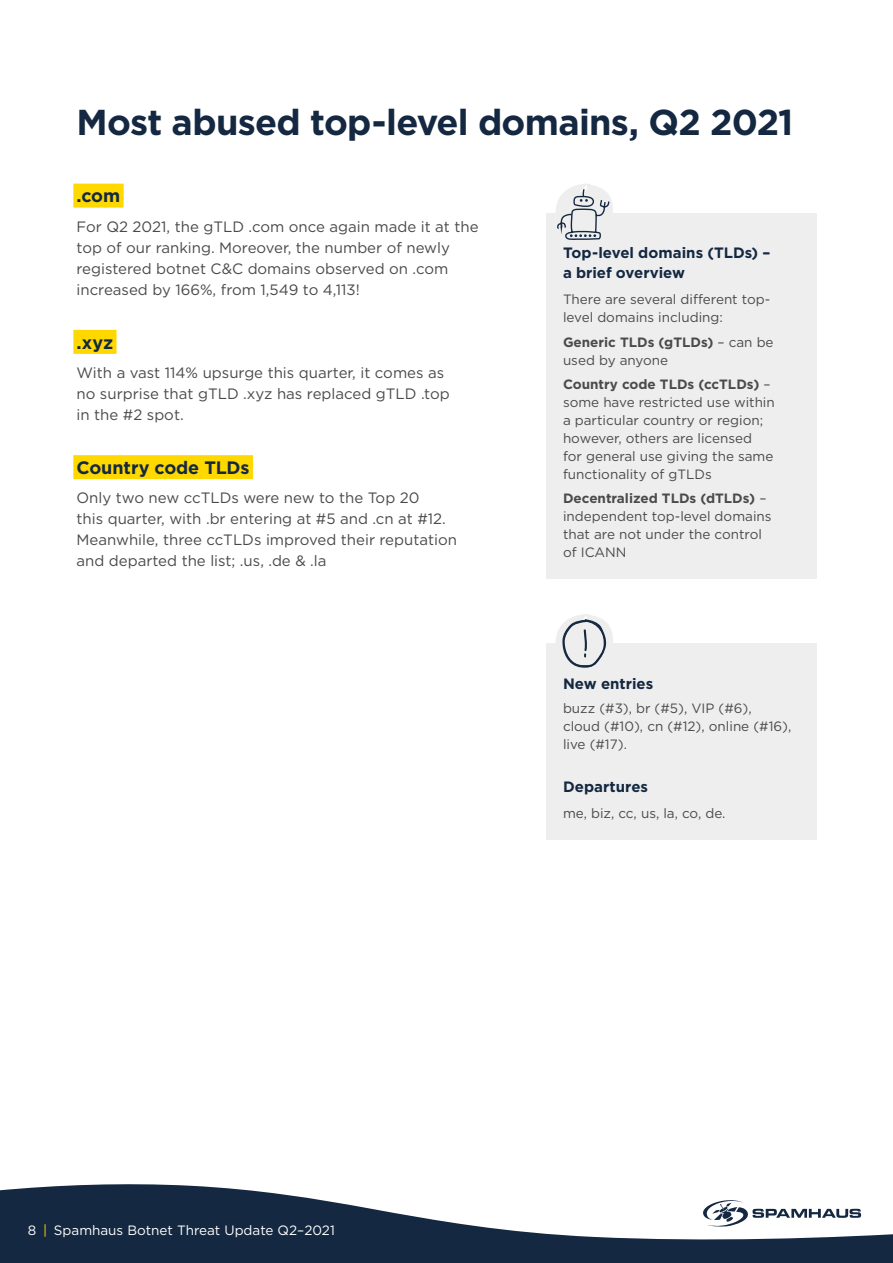
<style>
.page{position:relative;width:893px;height:1263px;background:#fff}
.page>*{position:absolute;margin:0;border:0;box-sizing:border-box;transform-origin:0 0}
.t1{font:700 36px "Gotham";letter-spacing:-.02em;color:#142841}
.t2{font:700 18px "Gotham";letter-spacing:-.005em;color:#142841}
.t3{font:15px/21px "Gotham";color:#4a4a49}
.t4{font:700 15px/19.5px "Gotham";color:#142841}
.t5{font:13.5px/18px "Gotham";color:#4a4a49}
.t6{font:700 13.5px/18px "Gotham";color:#4a4a49}
.t7{font:13.5px "Gotham";color:#fff}
.s1{font-weight:400}
.s2{font-weight:700}
.s3{color:#ffd800}
</style>
<div class="page">
<svg style="left:0;top:1184px;width:893px;height:79px;fill:#142841"></svg>
<svg style="left:702px;top:1199px;width:159px;height:28px"></svg>
<div style="left:73px;top:184px;width:51px;height:24px;background:#ffd800"></div>
<div style="left:73px;top:330px;width:44px;height:24px;background:#ffd800"></div>
<div style="left:73px;top:455px;width:180px;height:24px;background:#ffd800"></div>
<div style="left:546px;top:213px;width:270px;height:366px;background:#eee"></div>
<div style="left:546px;top:643px;width:270px;height:196px;background:#eee"></div>
<svg style="left:558px;top:614px;width:53px;height:54px"></svg>
<svg style="left:556px;top:184px;width:55px;height:56px"></svg>
<h1 class="t1" style="left:77px;top:102px;width:718px">Most abused top-level domains, Q2 2021</h1>
<p class="t2" style="left:77px;top:185px;width:45px">.com</p>
<p class="t3" style="left:77px;top:216px;width:404px">For Q2 2021, the gTLD .com once again made it at the top of our ranking. Moreover, the number of newly registered botnet C&amp;C domains observed on .com increased by 166%, from 1,549 to 4,113!</p>
<p class="t2" style="left:77px;top:332px;width:38px">.xyz</p>
<p class="t3" style="left:77px;top:362px;width:375px">With a vast 114% upsurge this quarter, it comes as no surprise that gTLD .xyz has replaced gTLD .top in the #2 spot.</p>
<p class="t2" style="left:77px;top:457px;width:175px">Country code TLDs</p>
<p class="t3" style="left:77px;top:487px;width:382px">Only two new ccTLDs were new to the Top 20<br>this quarter, with .br entering at #5 and .cn at #12.<br>Meanwhile, three ccTLDs improved their reputation and departed the list; .us, .de &amp; .la</p>
<p class="t4" style="left:563px;top:243px;width:209px">Top-level domains (TLDs) – a brief overview</p>
<p class="t5" style="left:563px;top:290px;width:209px">There are several different top&shy;level domains including:</p>
<p class="t6" style="left:563px;top:332px;width:212px">Generic TLDs (gTLDs) <span class="s1">– can be used by anyone</span></p>
<p class="t5" style="left:563px;top:375px;width:213px"><span class="s2">Country code TLDs (ccTLDs)</span> – some have restricted use within a particular country or region; however, others are licensed<br>for general use giving the same functionality of gTLDs</p>
<p class="t5" style="left:563px;top:489px;width:210px"><span class="s2">Decentralized TLDs (dTLDs)</span> – independent top-level domains that are not under the control of ICANN</p>
<p class="t4" style="left:563px;top:673px;width:92px">New entries</p>
<p class="t5" style="left:563px;top:699px;width:230px">buzz (#3), br (#5), VIP (#6), cloud (#10), cn (#12), online (#16), live (#17).</p>
<p class="t4" style="left:563px;top:776px;width:87px">Departures</p>
<p class="t5" style="left:563px;top:804px;width:164px">me, biz, cc, us, la, co, de.</p>
<p class="t7" style="left:28px;top:1223px;width:309px">8 <span class="s3">|</span> Spamhaus Botnet Threat Update Q2–2021</p>
</div>
